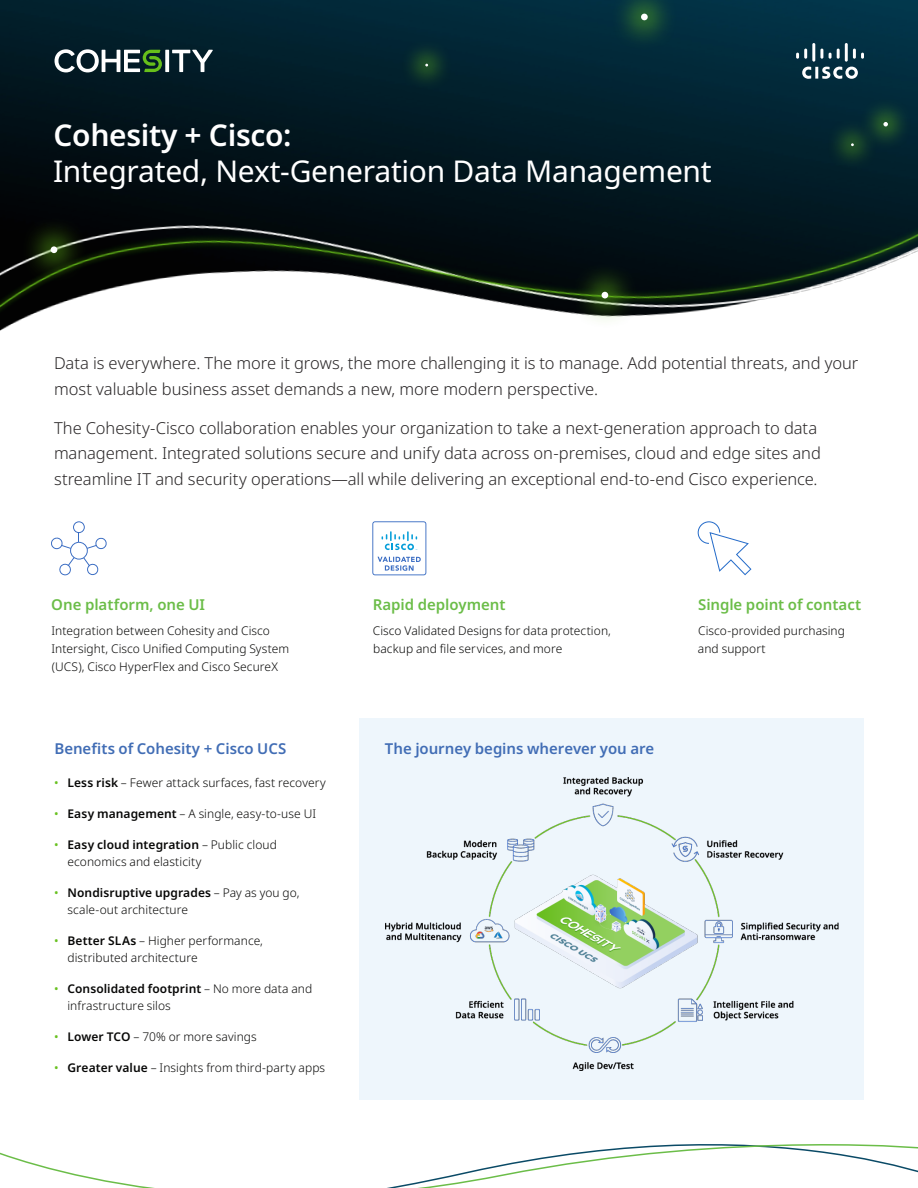
<style>
.page{position:relative;width:918px;height:1188px;background:#fff}
.page>*{position:absolute;margin:0;border:0;box-sizing:border-box;transform-origin:0 0}
.Title_1{font:30px/36px "Noto Sans";letter-spacing:-.01em;color:#fff}
.Intro_Text{font:300 16.5px/25.5px "Noto Sans";letter-spacing:-.005em;color:#282526}
.Body{font:600 15px "Noto Sans";letter-spacing:-.005em;color:#416db5}
.Body-2{font:600 15px "Noto Sans";letter-spacing:-.005em;color:#6bbd48}
.Body-3{font:300 12px/18px "Noto Sans";letter-spacing:.005em;color:#070706}
.s1{font-weight:600}
.s2{font-weight:400;color:#69c121}
</style>
<div class="page">
<div style="left:360px;top:718px;width:504px;height:381px;background:#eef6fc"></div>
<img style="left:386px;top:778px;width:453px;height:293px">
<svg style="left:51px;top:521px;width:56px;height:54px"></svg>
<svg style="left:698px;top:521px;width:53px;height:54px"></svg>
<svg style="left:372px;top:521px;width:54px;height:54px"></svg>
<img style="left:0;top:0;width:918px;height:331px">
<div style="left:611px;top:0;width:68px;height:51px;background:#67bf1b;opacity:.8"></div>
<div style="left:641px;top:14px;width:7px;height:6px;background:#fff;border-radius:50%"></div>
<div style="left:20px;top:216px;width:68px;height:68px;background:#67bf1b;opacity:.8"></div>
<div style="left:51px;top:246px;width:6px;height:7px;background:#fff;border-radius:50%"></div>
<div style="left:401px;top:39px;width:52px;height:52px;background:#67bf1b;opacity:.8"></div>
<div style="left:827px;top:119px;width:51px;height:52px;background:#67bf1b;opacity:.8"></div>
<div style="left:859px;top:98px;width:53px;height:53px;background:#67bf1b;opacity:.8"></div>
<svg style="left:883px;top:122px;width:5px;height:4px"></svg>
<div style="left:571px;top:261px;width:68px;height:68px;background:#67bf1b;opacity:.8"></div>
<svg style="left:602px;top:292px;width:6px;height:6px"></svg>
<svg style="left:165px;top:50px;width:4px;height:22px"></svg>
<svg style="left:172px;top:50px;width:41px;height:22px"></svg>
<svg style="left:55px;top:49px;width:107px;height:23px"></svg>
<svg style="left:359px;top:1099px;width:505px;height:1px"></svg>
<svg style="left:0;top:1144px;width:918px;height:44px"></svg>
<svg style="left:796px;top:43px;width:68px;height:36px"></svg>
<p class="Title_1" style="left:53px;top:117px;width:660px"><span class="s1">Cohesity + Cisco:<br></span>Integrated, Next-Generation Data Management</p>
<p class="Intro_Text" style="left:54px;top:351px;width:806px">Data is everywhere. The more it grows, the more challenging it is to manage. Add potential threats, and your most valuable business asset demands a new, more modern perspective.</p>
<p class="Intro_Text" style="left:54px;top:415px;width:768px">The Cohesity-Cisco collaboration enables your organization to take a next-generation approach to data management. Integrated solutions secure and unify data across on-premises, cloud and edge sites and streamline IT and security operations—all while delivering an exceptional end-to-end Cisco experience.</p>
<p class="Body-2" style="left:51px;top:594px;width:155px">One platform, one UI</p>
<p class="Body-3" style="left:52px;top:622px;width:239px">Integration between Cohesity and Cisco<br>Intersight, Cisco Unified Computing System (UCS), Cisco HyperFlex and Cisco SecureX</p>
<p class="Body-2" style="left:373px;top:594px;width:134px">Rapid deployment</p>
<p class="Body-3" style="left:373px;top:622px;width:240px">Cisco Validated Designs for data protection, backup and file services, and more</p>
<p class="Body" style="left:54px;top:738px;width:233px">Benefits of Cohesity + Cisco UCS</p>
<p class="Body" style="left:385px;top:738px;width:271px">The journey begins wherever you are</p>
<p class="Body-3" style="left:54px;top:774px;width:273px"><span class="s2">•</span> <span class="s1">Less risk</span> – Fewer attack surfaces, fast recovery</p>
<p class="Body-3" style="left:54px;top:805px;width:264px"><span class="s2">•</span> <span class="s1">Easy management</span> – A single, easy-to-use UI</p>
<p class="Body-3" style="left:68px;top:836px;width:211px;line-height:17.2px;text-indent:-14px"><span class="s2">•</span> <span class="s1">Easy cloud integration</span> – Public cloud economics and elasticity</p>
<p class="Body-3" style="left:68px;top:884px;width:234px;line-height:17.2px;text-indent:-14px"><span class="s2">•</span> <span class="s1">Nondisruptive upgrades</span> – Pay as you go, scale-out architecture</p>
<p class="Body-3" style="left:68px;top:932px;width:197px;line-height:17.2px;text-indent:-14px"><span class="s2">•</span> <span class="s1">Better SLAs</span> – Higher performance, distributed architecture</p>
<p class="Body-3" style="left:68px;top:980px;width:246px;line-height:17.2px;text-indent:-14px"><span class="s2">•</span> <span class="s1">Consolidated footprint</span> – No more data and infrastructure silos</p>
<p class="Body-3" style="left:54px;top:1028px;width:204px"><span class="s2">•</span> <span class="s1">Lower TCO</span> – 70% or more savings</p>
<p class="Body-3" style="left:54px;top:1058px;width:273px"><span class="s2">•</span> <span class="s1">Greater value</span> – Insights from third-party apps</p>
<p class="Body-2" style="left:698px;top:594px;width:165px">Single point of contact</p>
<p class="Body-3" style="left:698px;top:622px;width:149px">Cisco-provided purchasing and support</p>
</div>
